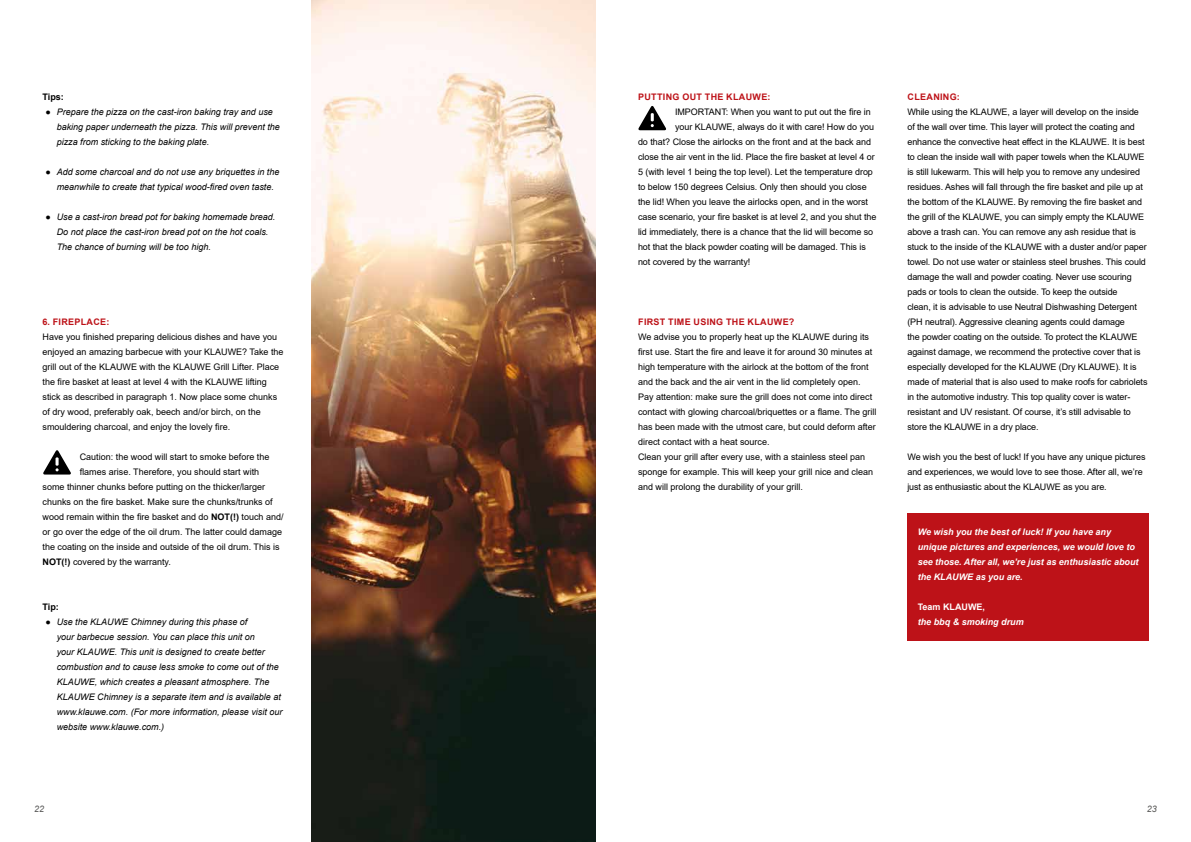
<style>
.page{position:relative;width:1191px;height:842px;background:#fff}
.page>*{position:absolute;margin:0;border:0;box-sizing:border-box;transform-origin:0 0}
.t1{font:9px/15px "Arial";letter-spacing:-.005em;color:#000}
.t2{font:italic 9px/15px "Arial";color:#000}
.t3{font:italic 700 9px/15px "Arial";color:#fff}
.t4{font:700 9px "Arial";letter-spacing:.035em;color:#bd1218}
.t5{font:700 9px "Arial";color:#fff}
.t6{font:700 9px "Arial";color:#000}
.t7{font:italic 9px "Arial";color:#575756}
.s1{font-weight:700}
</style>
<div class="page">
<img style="left:312px;top:0;width:283px;height:842px">
<svg style="left:43px;top:450px;width:28px;height:24px"></svg>
<div style="left:907px;top:513px;width:242px;height:127px;background:#bd1218"></div>
<svg style="left:638px;top:106px;width:28px;height:24px"></svg>
<p class="t4" style="left:638px;top:91px;width:134px">PUTTING OUT THE KLAUWE:</p>
<p class="t1" style="left:675px;top:104px;width:197px">IMPORTANT: When you want to put out the fire in</p>
<p class="t1" style="left:675px;top:119px;width:200px">your KLAUWE, always do it with care! How do you</p>
<p class="t1" style="left:638px;top:134px;width:234px">do that? Close the airlocks on the front and at the back and</p>
<p class="t1" style="left:638px;top:149px;width:238px">close the air vent in the lid. Place the fire basket at level 4 or</p>
<p class="t1" style="left:638px;top:164px;width:236px">5 (with level 1 being the top level). Let the temperature drop</p>
<p class="t1" style="left:638px;top:179px;width:230px">to below 150 degrees Celsius. Only then should you close</p>
<p class="t1" style="left:638px;top:194px;width:232px">the lid! When you leave the airlocks open, and in the worst</p>
<p class="t1" style="left:638px;top:209px;width:240px">case scenario, your fire basket is at level 2, and you shut the</p>
<p class="t1" style="left:638px;top:224px;width:237px">lid immediately, there is a chance that the lid will become so</p>
<p class="t1" style="left:638px;top:239px;width:229px">hot that the black powder coating will be damaged. This is</p>
<p class="t1" style="left:638px;top:254px;width:114px">not covered by the warranty!</p>
<p class="t4" style="left:907px;top:91px;width:54px">CLEANING:</p>
<p class="t1" style="left:907px;top:104px;width:242px">While using the KLAUWE, a layer will develop on the inside of the wall over time. This layer will protect the coating and enhance the convective heat effect in the KLAUWE. It is best to clean the inside wall with paper towels when the KLAUWE is still lukewarm. This will help you to remove any undesired residues. Ashes will fall through the fire basket and pile up at the bottom of the KLAUWE. By removing the fire basket and the grill of the KLAUWE, you can simply empty the KLAUWE above a trash can. You can remove any ash residue that is stuck to the inside of the KLAUWE with a duster and/or paper towel. Do not use water or stainless steel brushes. This could damage the wall and powder coating. Never use scouring pads or tools to clean the outside. To keep the outside<br>clean, it is advisable to use Neutral Dishwashing Detergent (PH neutral). Aggressive cleaning agents could damage<br>the powder coating on the outside. To protect the KLAUWE against damage, we recommend the protective cover that is especially developed for the KLAUWE (Dry KLAUWE). It is made of material that is also used to make roofs for cabriolets in the automotive industry. This top quality cover is water&shy;resistant and UV resistant. Of course, it’s still advisable to store the KLAUWE in a dry place.</p>
<p class="t1" style="left:907px;top:449px;width:240px">We wish you the best of luck! If you have any unique pictures and experiences, we would love to see those. After all, we’re just as enthusiastic about the KLAUWE as you are.</p>
<p class="t6" style="left:43px;top:91px;width:23px">Tips:</p>
<p class="t2" style="left:57px;top:105px;width:225px">Prepare the pizza on the cast-iron baking tray and use baking paper underneath the pizza. This will prevent the pizza from sticking to the baking plate.</p>
<p class="t2" style="left:57px;top:165px;width:224px">Add some charcoal and do not use any briquettes in the meanwhile to create that typical wood-fired oven taste.</p>
<p class="t2" style="left:57px;top:210px;width:220px">Use a cast-iron bread pot for baking homemade bread.<br>Do not place the cast-iron bread pot on the hot coals.<br>The chance of burning will be too high.</p>
<p class="t2" style="left:45px;top:105px;width:7px">●</p>
<p class="t2" style="left:45px;top:165px;width:7px">●</p>
<p class="t2" style="left:45px;top:210px;width:7px">●</p>
<p class="t4" style="left:43px;top:316px;width:68px">6. FIREPLACE:</p>
<p class="t1" style="left:43px;top:329px;width:242px">Have you finished preparing delicious dishes and have you enjoyed an amazing barbecue with your KLAUWE? Take the grill out of the KLAUWE with the KLAUWE Grill Lifter. Place the fire basket at least at level 4 with the KLAUWE lifting stick as described in paragraph 1. Now place some chunks of dry wood, preferably oak, beech and/or birch, on the smouldering charcoal, and enjoy the lovely fire.</p>
<p class="t1" style="left:80px;top:449px;width:191px">Caution: the wood will start to smoke before the</p>
<p class="t1" style="left:80px;top:464px;width:181px">flames arise. Therefore, you should start with</p>
<p class="t1" style="left:43px;top:479px;width:224px">some thinner chunks before putting on the thicker/larger</p>
<p class="t1" style="left:43px;top:494px;width:232px">chunks on the fire basket. Make sure the chunks/trunks of</p>
<p class="t1" style="left:43px;top:509px;width:242px">wood remain within the fire basket and do <span class="s1">NOT(!)</span> touch and/</p>
<p class="t1" style="left:43px;top:524px;width:241px">or go over the edge of the oil drum. The latter could damage</p>
<p class="t1" style="left:43px;top:539px;width:238px">the coating on the inside and outside of the oil drum. This is</p>
<p class="t1" style="left:43px;top:554px;width:130px"><span class="s1">NOT(!)</span> covered by the warranty.</p>
<p class="t6" style="left:43px;top:601px;width:18px">Tip:</p>
<p class="t2" style="left:57px;top:615px;width:227px">Use the KLAUWE Chimney during this phase of<br>your barbecue session. You can place this unit on<br>your KLAUWE. This unit is designed to create better combustion and to cause less smoke to come out of the KLAUWE, which creates a pleasant atmosphere. The KLAUWE Chimney is a separate item and is available at www.klauwe.com. (For more information, please visit our website www.klauwe.com.)</p>
<p class="t4" style="left:638px;top:316px;width:158px">FIRST TIME USING THE KLAUWE?</p>
<p class="t1" style="left:638px;top:329px;width:240px">We advise you to properly heat up the KLAUWE during its first use. Start the fire and leave it for around 30 minutes at high temperature with the airlock at the bottom of the front and the back and the air vent in the lid completely open.<br>Pay attention: make sure the grill does not come into direct contact with glowing charcoal/briquettes or a flame. The grill has been made with the utmost care, but could deform after direct contact with a heat source.<br>Clean your grill after every use, with a stainless steel pan sponge for example. This will keep your grill nice and clean and will prolong the durability of your grill.</p>
<p class="t3" style="left:917px;top:525px;width:222px">We wish you the best of luck! If you have any unique pictures and experiences, we would love to see those. After all, we’re just as enthusiastic about the KLAUWE as you are.</p>
<p class="t5" style="left:917px;top:601px;width:69px">Team KLAUWE,</p>
<p class="t2" style="left:45px;top:615px;width:7px">●</p>
<p class="t3" style="left:917px;top:615px;width:108px">the bbq &amp; smoking drum</p>
<p class="t7" style="left:34px;top:803px;width:12px">22</p>
<p class="t7" style="left:1147px;top:803px;width:12px">23</p>
</div>
